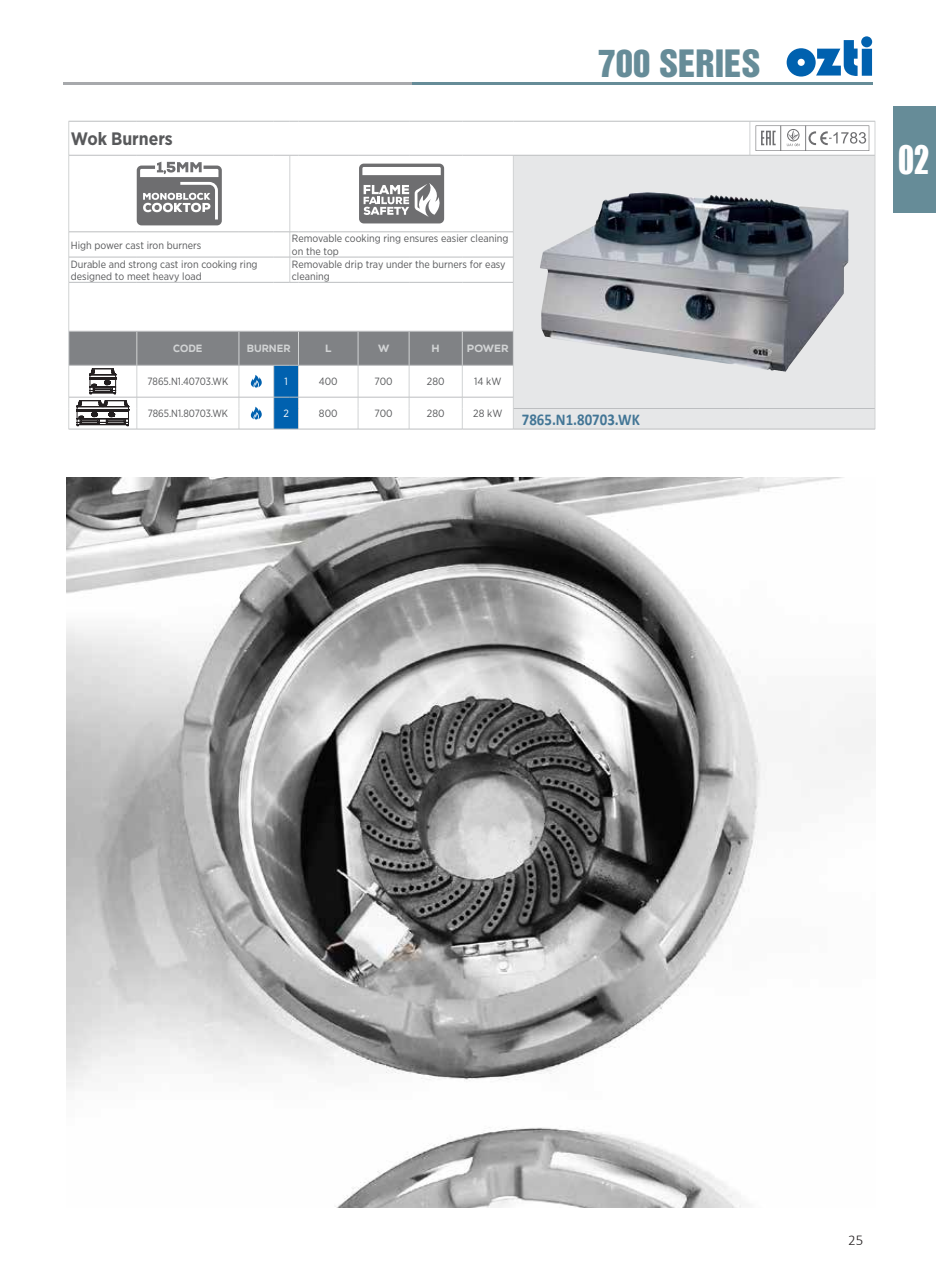
<style>
.page{position:relative;width:936px;height:1276px;background:#fff}
.page>*{position:absolute;margin:0;border:0;box-sizing:border-box;transform-origin:0 0}
.t1{font:36px "Impact";color:#fff;scale:.83 1}
.t2{font:34.5px "Helvetica Inserat";color:#668c98}
.t3{font:700 18px "Gotham Narrow";color:#58595b}
.t4{font:700 16.5px "Calibri";color:#437696;scale:.9 1}
.t5{font:300 15px "Calibri";color:#231f20}
.t6{font:10.5px/12.6px "Gotham Narrow";color:#58595b}
.t7{font:10.5px "Gotham Narrow";color:#58595b;scale:.95 1}
.t8{font:800 10.5px "Nexa";color:#d1d3d4;scale:.95 1}
.t9{font:800 10.5px "Nexa";color:#d1d3d4}
.t10{font:10.5px "Gotham Narrow";color:#fff}
</style>
<div class="page">
<hr style="left:64px;top:82px;width:348px;height:3px;background:#a7a9ac">
<hr style="left:412px;top:82px;width:460px;height:3px;background:#668c98">
<div style="left:893px;top:106px;width:42px;height:107px;background:#668c98"></div>
<svg style="left:786px;top:36px;width:86px;height:41px"></svg>
<svg style="left:514px;top:156px;width:360px;height:273px;fill:#e6e7e8"></svg>
<hr style="left:68px;top:121px;width:1px;height:34px;background:#d1d3d4">
<hr style="left:749px;top:121px;width:1px;height:34px;background:#d1d3d4">
<hr style="left:874px;top:121px;width:1px;height:34px;background:#d1d3d4">
<hr style="left:68px;top:155px;width:1px;height:77px;background:#d1d3d4">
<hr style="left:289px;top:155px;width:1px;height:77px;background:#d1d3d4">
<hr style="left:513px;top:155px;width:1px;height:77px;background:#d1d3d4">
<hr style="left:874px;top:155px;width:1px;height:77px;background:#d1d3d4">
<svg style="left:68px;top:232px;width:1px;height:50px"></svg>
<svg style="left:513px;top:232px;width:1px;height:50px"></svg>
<svg style="left:874px;top:232px;width:1px;height:50px"></svg>
<hr style="left:68px;top:282px;width:1px;height:49px;background:#d1d3d4">
<hr style="left:513px;top:282px;width:1px;height:49px;background:#d1d3d4">
<hr style="left:874px;top:282px;width:1px;height:49px;background:#d1d3d4">
<hr style="left:874px;top:331px;width:1px;height:34px;background:#d1d3d4">
<hr style="left:874px;top:365px;width:1px;height:32px;background:#d1d3d4">
<svg style="left:874px;top:397px;width:1px;height:32px"></svg>
<hr style="left:69px;top:121px;width:68px;height:1px;background:#bcbec0">
<hr style="left:137px;top:121px;width:102px;height:1px;background:#bcbec0">
<hr style="left:239px;top:121px;width:35px;height:1px;background:#bcbec0">
<svg style="left:274px;top:121px;width:24px;height:1px"></svg>
<hr style="left:298px;top:121px;width:60px;height:1px;background:#bcbec0">
<hr style="left:358px;top:121px;width:51px;height:1px;background:#bcbec0">
<hr style="left:409px;top:121px;width:53px;height:1px;background:#bcbec0">
<hr style="left:462px;top:121px;width:51px;height:1px;background:#bcbec0">
<hr style="left:513px;top:121px;width:236px;height:1px;background:#bcbec0">
<hr style="left:749px;top:121px;width:126px;height:1px;background:#bcbec0">
<hr style="left:69px;top:155px;width:68px;height:1px;background:#bcbec0">
<hr style="left:137px;top:155px;width:102px;height:1px;background:#bcbec0">
<hr style="left:239px;top:155px;width:35px;height:1px;background:#bcbec0">
<svg style="left:274px;top:155px;width:24px;height:1px"></svg>
<hr style="left:298px;top:155px;width:60px;height:1px;background:#bcbec0">
<hr style="left:358px;top:155px;width:51px;height:1px;background:#bcbec0">
<hr style="left:409px;top:155px;width:53px;height:1px;background:#bcbec0">
<hr style="left:462px;top:155px;width:51px;height:1px;background:#bcbec0">
<hr style="left:513px;top:155px;width:236px;height:1px;background:#bcbec0">
<hr style="left:749px;top:155px;width:125px;height:1px;background:#bcbec0">
<hr style="left:69px;top:231px;width:68px;height:1px;background:#bcbec0">
<hr style="left:137px;top:231px;width:102px;height:1px;background:#bcbec0">
<hr style="left:239px;top:231px;width:35px;height:1px;background:#bcbec0">
<hr style="left:298px;top:231px;width:60px;height:1px;background:#bcbec0">
<hr style="left:358px;top:231px;width:51px;height:1px;background:#bcbec0">
<hr style="left:409px;top:231px;width:53px;height:1px;background:#bcbec0">
<hr style="left:462px;top:231px;width:51px;height:1px;background:#bcbec0">
<hr style="left:69px;top:257px;width:68px;height:1px;background:#bcbec0">
<hr style="left:137px;top:257px;width:102px;height:1px;background:#bcbec0">
<hr style="left:239px;top:257px;width:35px;height:1px;background:#bcbec0">
<hr style="left:298px;top:257px;width:60px;height:1px;background:#bcbec0">
<hr style="left:358px;top:257px;width:51px;height:1px;background:#bcbec0">
<hr style="left:409px;top:257px;width:53px;height:1px;background:#bcbec0">
<hr style="left:462px;top:257px;width:51px;height:1px;background:#bcbec0">
<hr style="left:69px;top:282px;width:68px;height:1px;background:#bcbec0">
<hr style="left:137px;top:282px;width:102px;height:1px;background:#bcbec0">
<hr style="left:239px;top:282px;width:35px;height:1px;background:#bcbec0">
<svg style="left:274px;top:231px;width:24px;height:52px"></svg>
<hr style="left:298px;top:282px;width:60px;height:1px;background:#bcbec0">
<hr style="left:358px;top:282px;width:51px;height:1px;background:#bcbec0">
<hr style="left:409px;top:282px;width:53px;height:1px;background:#bcbec0">
<hr style="left:462px;top:282px;width:51px;height:1px;background:#bcbec0">
<hr style="left:513px;top:408px;width:236px;height:1px;background:#bcbec0">
<hr style="left:749px;top:408px;width:125px;height:1px;background:#bcbec0">
<hr style="left:513px;top:429px;width:236px;height:1px;background:#bcbec0">
<hr style="left:749px;top:429px;width:126px;height:1px;background:#bcbec0">
<svg style="left:755px;top:125px;width:114px;height:26px"></svg>
<svg style="left:137px;top:162px;width:85px;height:63px"></svg>
<svg style="left:359px;top:164px;width:85px;height:59px"></svg>
<img style="left:577px;top:192px;width:68px;height:41px">
<svg style="left:68px;top:331px;width:446px;height:99px"></svg>
<img style="left:67px;top:477px;width:808px;height:731px">
<h3 class="t3" style="left:71px;top:128px;width:103px">Wok Burners</h3>
<h2 class="t2" style="left:598px;top:42px;width:164px">700 SERIES</h2>
<p class="t6" style="left:71px;top:238px;width:132px">High power cast iron burners</p>
<p class="t6" style="left:292px;top:232px;width:218px">Removable cooking ring ensures easier cleaning on the top</p>
<p class="t6" style="left:71px;top:257px;width:188px">Durable and strong cast iron cooking ring designed to meet heavy load</p>
<p class="t6" style="left:292px;top:257px;width:215px">Removable drip tray under the burners for easy cleaning</p>
<p class="t8" style="left:173px;top:342px;width:32px">CODE</p>
<p class="t8" style="left:247px;top:342px;width:48px">BURNER</p>
<p class="t9" style="left:325px;top:342px;width:8px">L</p>
<p class="t9" style="left:378px;top:342px;width:13px">W</p>
<p class="t9" style="left:431px;top:342px;width:10px">H</p>
<p class="t9" style="left:467px;top:342px;width:43px">POWER</p>
<p class="t7" style="left:148px;top:375px;width:86px">7865.N1.40703.WK</p>
<p class="t10" style="left:284px;top:375px;width:5px">1</p>
<p class="t6" style="left:319px;top:375px;width:20px">400</p>
<p class="t6" style="left:374px;top:375px;width:20px">700</p>
<p class="t6" style="left:427px;top:375px;width:19px">280</p>
<p class="t6" style="left:474px;top:375px;width:29px">14 kW</p>
<p class="t7" style="left:148px;top:407px;width:86px">7865.N1.80703.WK</p>
<p class="t10" style="left:283px;top:407px;width:7px">2</p>
<p class="t6" style="left:319px;top:407px;width:20px">800</p>
<p class="t6" style="left:374px;top:407px;width:20px">700</p>
<p class="t6" style="left:427px;top:407px;width:19px">280</p>
<p class="t6" style="left:473px;top:407px;width:31px">28 kW</p>
<h3 class="t4" style="left:522px;top:408px;width:132px">7865.N1.80703.WK</h3>
<h1 class="t1" style="left:898px;top:132px;width:39px">02</h1>
<h3 class="t5" style="left:848px;top:1230px;width:17px">25</h3>
</div>
